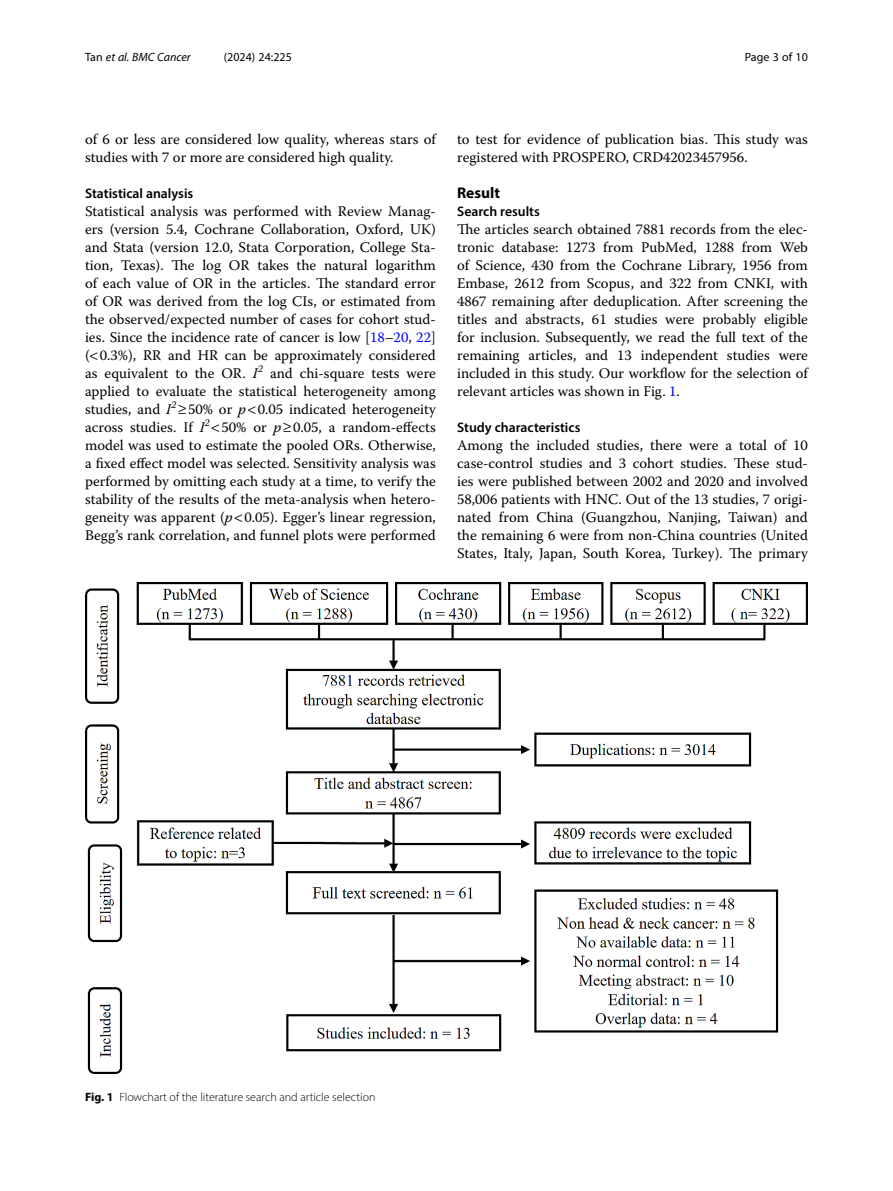
<style>
.page{position:relative;width:893px;height:1191px;background:#fff}
.page>*{position:absolute;margin:0;border:0;box-sizing:border-box;transform-origin:0 0}
.Head_1{font:700 15.45px "Myriad Pro";color:#000}
.Body_Text{font:14.7px/18px "Warnock Pro";color:#000;text-align:justify}
.Head_2{font:600 13.8px "Myriad Pro";color:#000}
.Head_2_After_1{font:600 13.8px "Myriad Pro";color:#000}
.Figure_Caption{font:300 12px "Myriad Pro";color:#000}
.t1{font:12px "Myriad Pro";color:#000}
.t2{font:italic 12px "Myriad Pro";color:#000}
.s1{font-style:normal}
.s2{color:#00f}
.s3{font-style:italic}
.s4{font-weight:700}
</style>
<div class="page">
<img style="left:85px;top:582px;width:723px;height:492px">
<p class="t2" style="left:85px;top:50px;width:107px"><span class="s1">Tan</span> et al. BMC Cancer</p>
<p class="t1" style="left:224px;top:50px;width:70px">(2024) 24:225</p>
<p class="t1" style="left:745px;top:50px;width:65px">Page 3 of 10</p>
<p class="Body_Text" style="left:85px;top:130px;width:352px">of 6 or less are considered low quality, whereas stars of studies with 7 or more are considered high quality.</p>
<p class="Head_2" style="left:85px;top:185px;width:110px">Statistical analysis</p>
<p class="Body_Text" style="left:85px;top:202px;width:352px">Statistical analysis was performed with Review Manag&shy;ers (version 5.4, Cochrane Collaboration, Oxford, UK) and Stata (version 12.0, Stata Corporation, College Sta&shy;tion, Texas). The log OR takes the natural logarithm of each value of OR in the articles. The standard error of OR was derived from the log CIs, or estimated from the observed/expected number of cases for cohort stud&shy;ies. Since the incidence rate of cancer is low [<span class="s2">18</span>–<span class="s2">20</span>, <span class="s2">22</span>] ( 0.3%), RR and HR can be approximately considered as equivalent to the OR. <span class="s3">I</span><sup>2</sup> and chi-square tests were applied to evaluate the statistical heterogeneity among studies, and <span class="s3">I</span><sup>2</sup> ≥50% or <span class="s3">p</span> 0.05 indicated heterogeneity across studies. If <span class="s3">I</span><sup>2</sup> 50% or <span class="s3">p</span>≥0.05, a random-effects model was used to estimate the pooled ORs. Otherwise, a fixed effect model was selected. Sensitivity analysis was performed by omitting each study at a time, to verify the stability of the results of the meta-analysis when hetero&shy;geneity was apparent (<span class="s3">p</span> 0.05). Egger’s linear regression, Begg’s rank correlation, and funnel plots were performed</p>
<p class="Body_Text" style="left:457px;top:130px;width:352px">to test for evidence of publication bias. This study was registered with PROSPERO, CRD42023457956.</p>
<p class="Head_1" style="left:457px;top:183px;width:44px">Result</p>
<p class="Head_2_After_1" style="left:457px;top:203px;width:84px">Search results</p>
<p class="Body_Text" style="left:457px;top:220px;width:352px">The articles search obtained 7881 records from the elec&shy;tronic database: 1273 from PubMed, 1288 from Web of Science, 430 from the Cochrane Library, 1956 from Embase, 2612 from Scopus, and 322 from CNKI, with 4867 remaining after deduplication. After screening the titles and abstracts, 61 studies were probably eligible for inclusion. Subsequently, we read the full text of the remaining articles, and 13 independent studies were included in this study. Our workflow for the selection of relevant articles was shown in Fig. <span class="s2">1</span>.</p>
<p class="Head_2" style="left:457px;top:419px;width:125px">Study characteristics</p>
<p class="Body_Text" style="left:457px;top:436px;width:352px">Among the included studies, there were a total of 10 case-control studies and 3 cohort studies. These stud&shy;ies were published between 2002 and 2020 and involved 58,006 patients with HNC. Out of the 13 studies, 7 origi&shy;nated from China (Guangzhou, Nanjing, Taiwan) and the remaining 6 were from non-China countries (United States, Italy, Japan, South Korea, Turkey). The primary</p>
<p class="Figure_Caption" style="left:85px;top:1089px;width:292px"><span class="s4">Fig. 1</span> Flowchart of the literature search and article selection</p>
</div>
